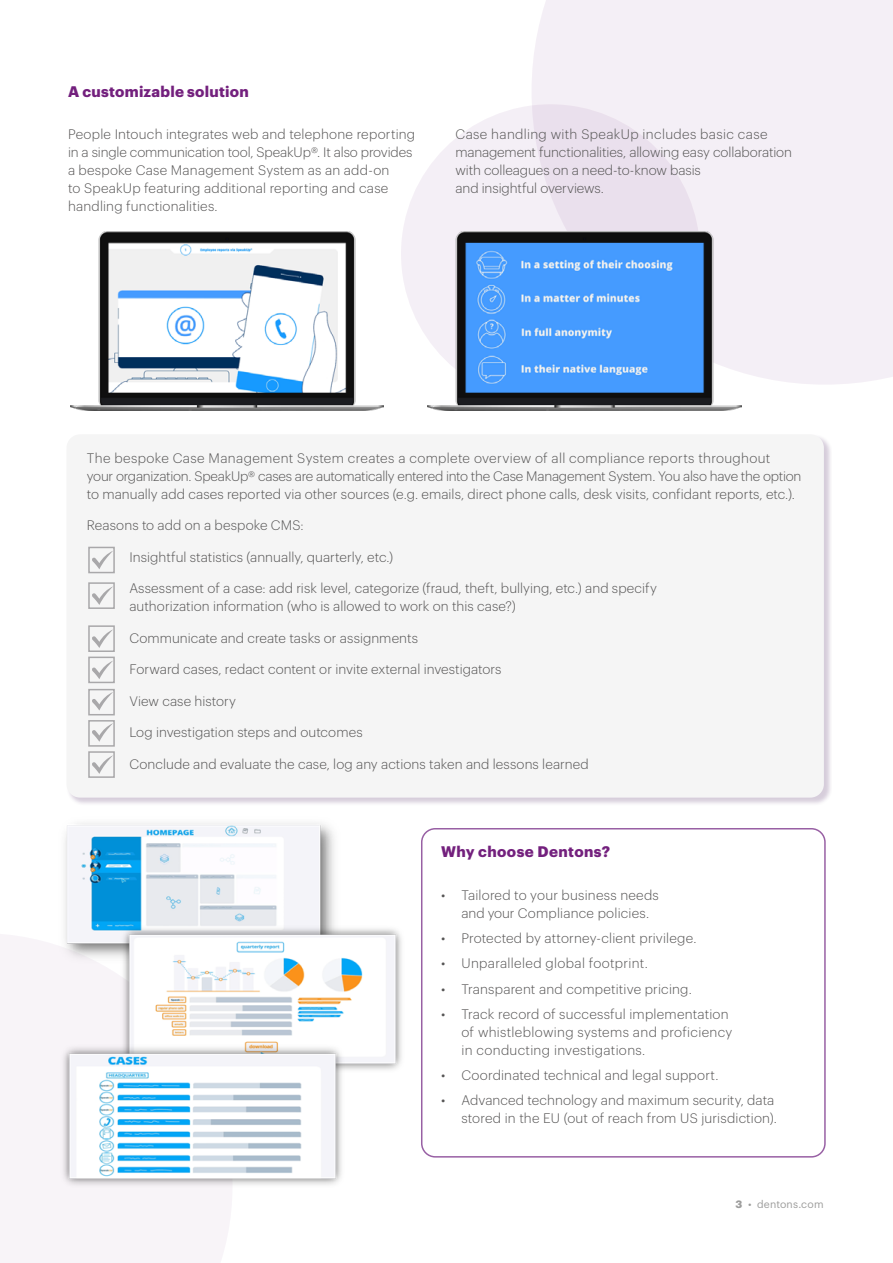
<style>
.page{position:relative;width:893px;height:1263px;background:#fff}
.page>*{position:absolute;margin:0;border:0;box-sizing:border-box;transform-origin:0 0}
.Subhead_Lev3_Bold_Pu{font:700 15px "Dentons Sans";letter-spacing:.02em;color:#73207d}
.BodyCopy2{font:300 13.5px/18px "Dentons Sans";letter-spacing:.01em;color:#555454}
.Subhead_Lev3_Bold_Pu-2{font:300 13.5px/18px "Dentons Sans";letter-spacing:.015em;color:#555454}
.Folio{font:10.5px "Dentons Sans";letter-spacing:.015em;color:#9d9d9c}
.s1{font-weight:700}
</style>
<div class="page">
<div style="left:0;top:934px;width:232px;height:329px;background:#f8f4f8"></div>
<div style="left:421px;top:828px;width:405px;height:329px;border:2px solid #9860a4;border-radius:13px"></div>
<div style="left:401px;top:104px;width:299px;height:299px;background:#f4eff6;border-radius:50%"></div>
<svg style="left:69px;top:437px;width:762px;height:367px;fill:#ded7e2"></svg>
<div style="left:67px;top:434px;width:757px;height:364px;background:#f5f5f5;border-radius:14px"></div>
<svg style="left:531px;top:0;width:362px;height:384px;fill:#f4eff6"></svg>
<div style="left:88px;top:547px;width:27px;height:26px;border:2px solid #a9a8aa"></div>
<div style="left:88px;top:582px;width:27px;height:27px;border:2px solid #a9a8aa"></div>
<div style="left:88px;top:625px;width:27px;height:27px;border:2px solid #a9a8aa"></div>
<div style="left:88px;top:657px;width:27px;height:26px;border:2px solid #a9a8aa"></div>
<div style="left:88px;top:689px;width:27px;height:26px;border:2px solid #a9a8aa"></div>
<div style="left:88px;top:720px;width:27px;height:27px;border:2px solid #a9a8aa"></div>
<div style="left:88px;top:751px;width:27px;height:27px;border:2px solid #a9a8aa"></div>
<svg style="left:92px;top:551px;width:21px;height:18px"></svg>
<svg style="left:92px;top:629px;width:21px;height:19px"></svg>
<svg style="left:92px;top:692px;width:21px;height:18px"></svg>
<svg style="left:92px;top:586px;width:21px;height:19px"></svg>
<svg style="left:92px;top:661px;width:21px;height:18px"></svg>
<svg style="left:92px;top:723px;width:21px;height:19px"></svg>
<svg style="left:92px;top:755px;width:21px;height:19px"></svg>
<img style="left:70px;top:232px;width:313px;height:179px">
<img style="left:428px;top:232px;width:313px;height:179px">
<img style="left:55px;top:823px;width:279px;height:144px">
<img style="left:118px;top:922px;width:284px;height:148px">
<img style="left:58px;top:1042px;width:289px;height:148px">
<p class="Subhead_Lev3_Bold_Pu" style="left:68px;top:80px;width:182px">A customizable solution</p>
<p class="Subhead_Lev3_Bold_Pu-2" style="left:68px;top:124px;width:349px">People Intouch integrates web and telephone reporting in a single communication tool, SpeakUp®. It also provides a bespoke Case Management System as an add-on<br>to SpeakUp featuring additional reporting and case handling functionalities.</p>
<p class="BodyCopy2" style="left:455px;top:124px;width:338px">Case handling with SpeakUp includes basic case management functionalities, allowing easy collaboration with colleagues on a need-to-know basis<br>and insightful overviews.</p>
<p class="BodyCopy2" style="left:87px;top:448px;width:716px">The bespoke Case Management System creates a complete overview of all compliance reports throughout<br>your organization. SpeakUp® cases are automatically entered into the Case Management System. You also have the option to manually add cases reported via other sources (e.g. emails, direct phone calls, desk visits, confidant reports, etc.).</p>
<p class="BodyCopy2" style="left:87px;top:515px;width:218px">Reasons to add on a bespoke CMS:</p>
<p class="BodyCopy2" style="left:129px;top:547px;width:265px">Insightful statistics (annually, quarterly, etc.)</p>
<p class="BodyCopy2" style="left:129px;top:578px;width:529px">Assessment of a case: add risk level, categorize (fraud, theft, bullying, etc.) and specify authorization information (who is allowed to work on this case?)</p>
<p class="BodyCopy2" style="left:129px;top:628px;width:290px">Communicate and create tasks or assignments</p>
<p class="BodyCopy2" style="left:129px;top:659px;width:374px">Forward cases, redact content or invite external investigators</p>
<p class="BodyCopy2" style="left:129px;top:691px;width:108px">View case history</p>
<p class="BodyCopy2" style="left:129px;top:722px;width:235px">Log investigation steps and outcomes</p>
<p class="BodyCopy2" style="left:129px;top:754px;width:461px">Conclude and evaluate the case, log any actions taken and lessons learned</p>
<p class="Subhead_Lev3_Bold_Pu" style="left:441px;top:840px;width:170px">Why choose Dentons?</p>
<p class="BodyCopy2" style="left:461px;top:885px;width:199px;text-indent:-20px">• Tailored to your business needs and your Compliance policies.</p>
<p class="BodyCopy2" style="left:441px;top:928px;width:257px">• Protected by attorney-client privilege.</p>
<p class="BodyCopy2" style="left:441px;top:953px;width:208px">• Unparalleled global footprint.</p>
<p class="BodyCopy2" style="left:441px;top:978px;width:252px">• Transparent and competitive pricing.</p>
<p class="BodyCopy2" style="left:461px;top:1004px;width:272px;text-indent:-20px">• Track record of successful implementation of whistleblowing systems and proficiency in conducting investigations.</p>
<p class="BodyCopy2" style="left:441px;top:1065px;width:279px">• Coordinated technical and legal support.</p>
<p class="BodyCopy2" style="left:441px;top:1090px;width:337px;text-align:right">• Advanced technology and maximum security, data stored in the EU (out of reach from US jurisdiction).</p>
<p class="Folio" style="left:736px;top:1196px;width:89px"><span class="s1">3</span> • dentons.com</p>
</div>
